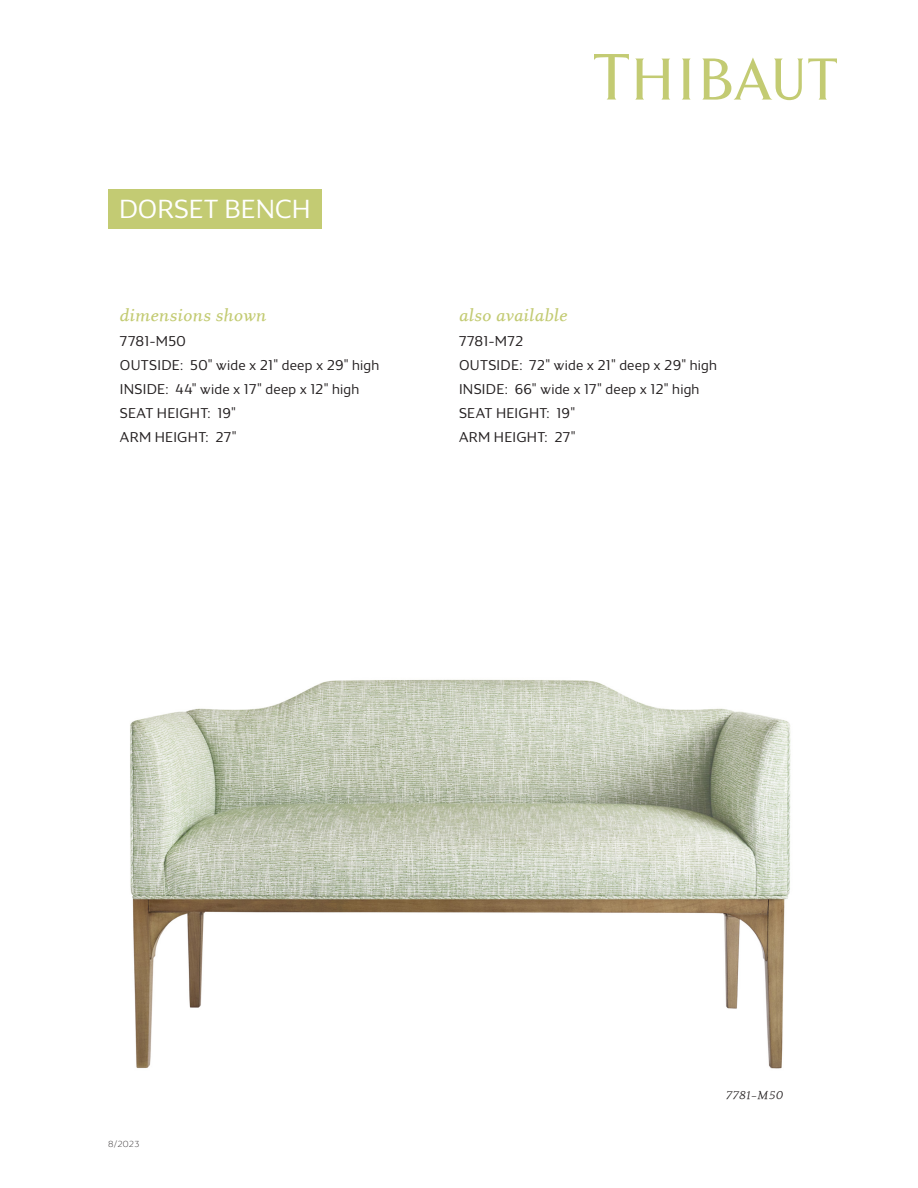
<style>
.page{position:relative;width:918px;height:1188px;background:#fff}
.page>*{position:absolute;margin:0;border:0;box-sizing:border-box;transform-origin:0 0}
.Title_FRONT{font:300 27px "Maya Samuels";color:#fff}
.Italic_FRONT{font:18px "Eplica Medium Italic TT";color:#c3cb73}
.Specs_FRONT_product{font:300 14.7px "Maya Samuels";letter-spacing:.02em;color:#231f20}
.Caption_BACK_product{font:12px "Eplica Book Italic TT";letter-spacing:.045em;color:#231f20}
.Product_ID{font:200 9px "Maya Samuels";color:#231f20}
</style>
<div class="page">
<svg style="left:594px;top:54px;width:35px;height:46px"></svg>
<svg style="left:635px;top:59px;width:35px;height:41px"></svg>
<svg style="left:682px;top:59px;width:9px;height:41px"></svg>
<svg style="left:702px;top:57px;width:135px;height:43px"></svg>
<div style="left:108px;top:189px;width:214px;height:40px;background:#c3cb73"></div>
<img style="left:130px;top:679px;width:661px;height:390px">
<p class="Title_FRONT" style="left:119px;top:194px;width:193px">DORSET BENCH</p>
<p class="Italic_FRONT" style="left:120px;top:305px;width:148px">dimensions shown</p>
<p class="Italic_FRONT" style="left:459px;top:305px;width:111px">also available</p>
<p class="Specs_FRONT_product" style="left:120px;top:333px;width:67px">7781–M50</p>
<p class="Specs_FRONT_product" style="left:120px;top:357px;width:261px">OUTSIDE: 50" wide x 21" deep x 29" high</p>
<p class="Specs_FRONT_product" style="left:120px;top:381px;width:241px">INSIDE: 44" wide x 17" deep x 12" high</p>
<p class="Specs_FRONT_product" style="left:120px;top:405px;width:118px">SEAT HEIGHT: 19"</p>
<p class="Specs_FRONT_product" style="left:120px;top:429px;width:118px">ARM HEIGHT: 27"</p>
<p class="Specs_FRONT_product" style="left:459px;top:333px;width:66px">7781–M72</p>
<p class="Specs_FRONT_product" style="left:459px;top:357px;width:259px">OUTSIDE: 72" wide x 21" deep x 29" high</p>
<p class="Specs_FRONT_product" style="left:459px;top:381px;width:242px">INSIDE: 66" wide x 17" deep x 12" high</p>
<p class="Specs_FRONT_product" style="left:459px;top:405px;width:118px">SEAT HEIGHT: 19"</p>
<p class="Specs_FRONT_product" style="left:459px;top:429px;width:118px">ARM HEIGHT: 27"</p>
<p class="Product_ID" style="left:108px;top:1139px;width:33px">8/2023</p>
<p class="Caption_BACK_product" style="left:726px;top:1088px;width:59px">7781–M50</p>
</div>
